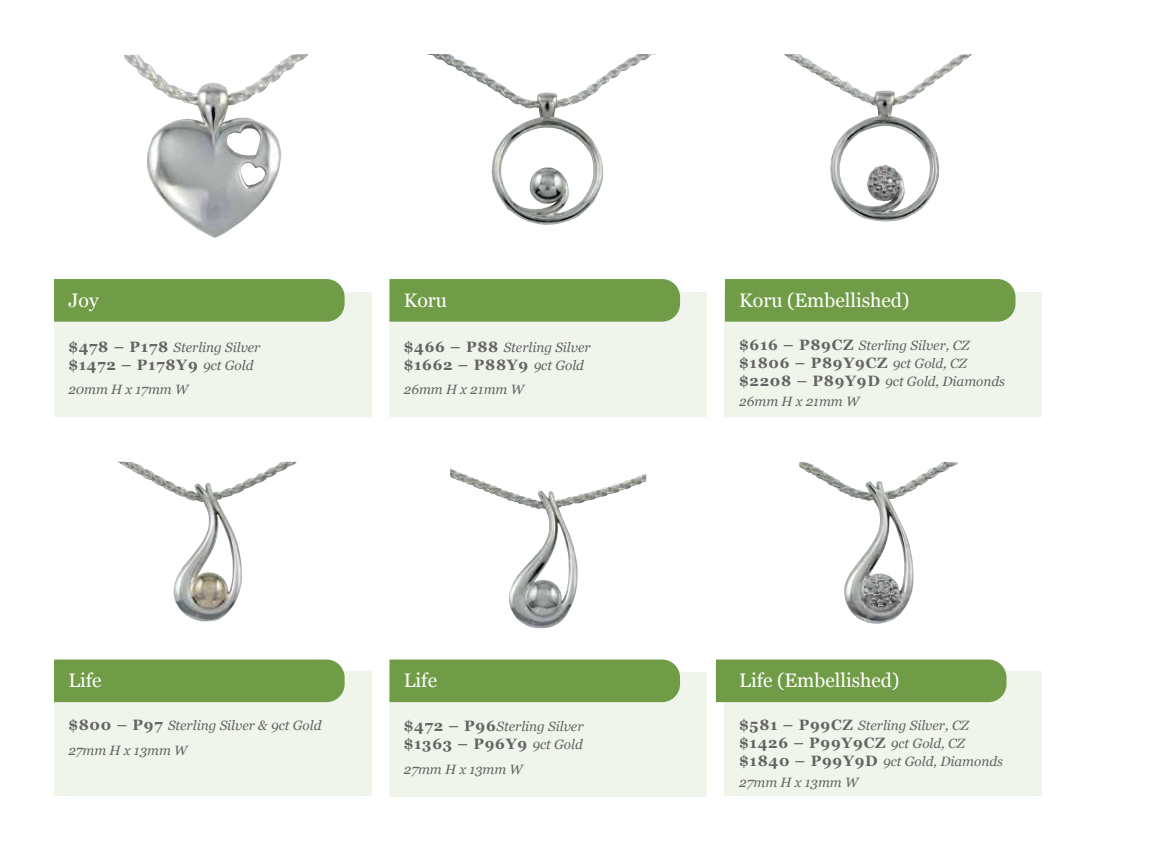
<style>
.page{position:relative;width:1170px;height:851px;background:#fff}
.page>*{position:absolute;margin:0;border:0;box-sizing:border-box;transform-origin:0 0}
.t1{font:19.5px "Georgia";color:#fff}
.t2{font:700 15px "Georgia";letter-spacing:.05em;color:#646464}
.t3{font:italic 13.5px/20.4px "Georgia";color:#646464}
.s1{font-weight:700;font-style:normal;font-size:15px}
.s2{font-weight:400;font-style:italic;font-size:13.5px}
</style>
<div class="page">
<div style="left:54px;top:671px;width:317px;height:125px;background:#f0f5ec"></div>
<svg style="left:54px;top:279px;width:290px;height:13px;background:#729d4a"></svg>
<svg style="left:54px;top:292px;width:317px;height:124px;background:#d4e1c8"></svg>
<div style="left:389px;top:292px;width:317px;height:125px;background:#f0f5ec"></div>
<div style="left:724px;top:292px;width:317px;height:124px;background:#f0f5ec"></div>
<div style="left:389px;top:672px;width:317px;height:124px;background:#f0f5ec"></div>
<div style="left:724px;top:671px;width:317px;height:125px;background:#f0f5ec"></div>
<div style="left:389px;top:279px;width:291px;height:42px;background:#709c47"></div>
<div style="left:724px;top:279px;width:291px;height:42px;background:#709c47"></div>
<div style="left:54px;top:659px;width:290px;height:43px;background:#709c47"></div>
<div style="left:389px;top:659px;width:291px;height:43px;background:#709c47"></div>
<div style="left:715px;top:659px;width:291px;height:43px;background:#709c47"></div>
<img style="left:124px;top:54px;width:185px;height:184px">
<img style="left:427px;top:54px;width:228px;height:171px">
<img style="left:784px;top:54px;width:188px;height:167px">
<img style="left:117px;top:461px;width:180px;height:160px">
<img style="left:450px;top:468px;width:196px;height:160px">
<img style="left:799px;top:461px;width:159px;height:162px">
<h1 class="t1" style="left:68px;top:285px;width:32px">Joy</h1>
<h1 class="t1" style="left:404px;top:285px;width:45px">Koru</h1>
<h1 class="t1" style="left:739px;top:285px;width:172px">Koru (Embellished)</h1>
<p class="t3" style="left:68px;top:336px;width:194px"><span class="s1">$478 – P178</span> Sterling Silver</p>
<p class="t2" style="left:68px;top:353px;width:187px">$1472 – P178Y9 <span class="s2">9ct Gold</span></p>
<p class="t3" style="left:68px;top:379px;width:121px">20mm H x 17mm W</p>
<p class="t3" style="left:404px;top:336px;width:188px"><span class="s1">$466 – P88</span> Sterling Silver</p>
<p class="t2" style="left:404px;top:353px;width:182px">$1662 – P88Y9 <span class="s2">9ct Gold</span></p>
<p class="t3" style="left:404px;top:379px;width:121px">26mm H x 21mm W</p>
<p class="t3" style="left:739px;top:334px;width:232px"><span class="s1">$616 – P89CZ</span> Sterling Silver, CZ</p>
<p class="t2" style="left:739px;top:351px;width:229px">$1806 – P89Y9CZ <span class="s2">9ct Gold, CZ</span></p>
<p class="t3" style="left:739px;top:370px;width:267px"><span class="s1">$2208 – P89Y9D</span> 9ct Gold, Diamonds<br>26mm H x 21mm W</p>
<h1 class="t1" style="left:68px;top:666px;width:35px">Life</h1>
<h1 class="t1" style="left:404px;top:666px;width:35px">Life</h1>
<h1 class="t1" style="left:739px;top:666px;width:162px">Life (Embellished)</h1>
<p class="t3" style="left:68px;top:712px;width:254px;line-height:24.8px"><span class="s1">$800 – P97</span> Sterling Silver &amp; 9ct Gold<br>27mm H x 13mm W</p>
<p class="t3" style="left:404px;top:715px;width:181px"><span class="s1">$472 – P96</span>Sterling Silver</p>
<p class="t2" style="left:404px;top:732px;width:180px">$1363 – P96Y9 <span class="s2">9ct Gold</span></p>
<p class="t3" style="left:404px;top:758px;width:120px">27mm H x 13mm W</p>
<p class="t3" style="left:739px;top:715px;width:231px"><span class="s1">$581 – P99CZ</span> Sterling Silver, CZ</p>
<p class="t2" style="left:739px;top:731px;width:227px">$1426 – P99Y9CZ <span class="s2">9ct Gold, CZ</span></p>
<p class="t3" style="left:739px;top:751px;width:265px"><span class="s1">$1840 – P99Y9D</span> 9ct Gold, Diamonds<br>27mm H x 13mm W</p>
</div>
